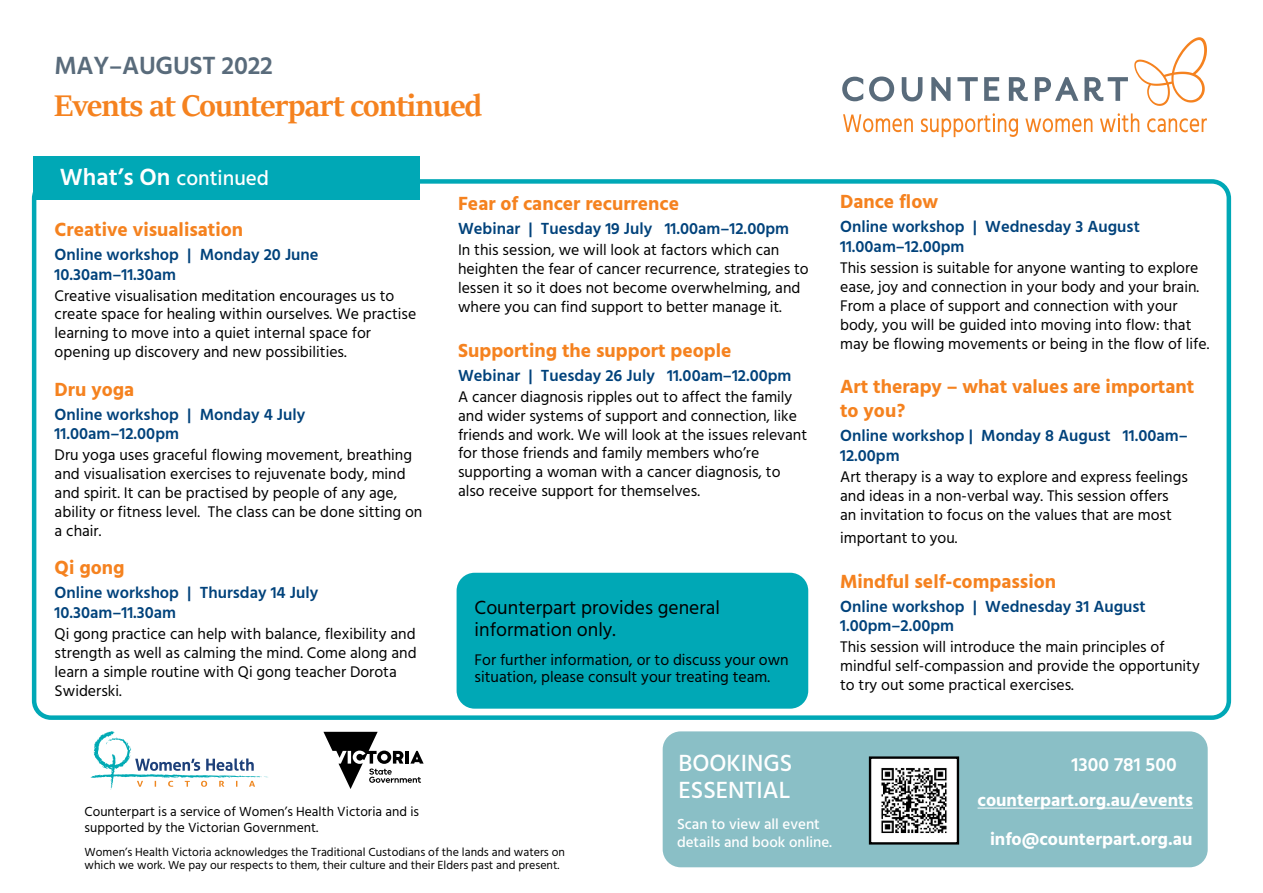
<style>
.page{position:relative;width:1263px;height:893px;background:#fff}
.page>*{position:absolute;margin:0;border:0;box-sizing:border-box;transform-origin:0 0}
.t1{font:700 33.75px "Sitka Banner";letter-spacing:-.02em;color:#f5821f}
.t2{font:600 25.5px "Hind";letter-spacing:-.01em;color:#596b7b}
.t3{font:500 24px/27px "Hind";color:#fff}
.t4{font:500 21px "Hind";color:#fff}
.t5{font:700 19.5px/23.4px "Hind";color:#f5821f}
.t6{font:19.5px/22.5px "Hind";color:#000}
.t7{font:600 19.5px "Hind";color:#fff}
.t8{font:700 18px/38.2px "Hind";color:#fff;text-align:right}
.t9{font:600 16.5px/19.8px "Hind";color:#00427b}
.t10{font:15.75px/18.9px "Hind";color:#000}
.t11{font:500 15px/18px "Hind";color:#fff}
.t12{font:13.5px/16.2px "Hind";color:#000}
.t13{font:12px/13.5px "Hind";color:#000}
.s1{font-size:24px}
.s2{font-weight:600;font-size:24px}
</style>
<div class="page">
<div style="left:32px;top:179px;width:1199px;height:541px;border:5px solid #00a8b6;border-radius:17px"></div>
<svg style="left:843px;top:114px;width:70px;height:18px"></svg>
<svg style="left:921px;top:113px;width:97px;height:24px"></svg>
<svg style="left:1025px;top:118px;width:67px;height:14px"></svg>
<svg style="left:1100px;top:113px;width:39px;height:19px"></svg>
<svg style="left:1147px;top:118px;width:60px;height:14px"></svg>
<svg style="left:842px;top:77px;width:21px;height:24px"></svg>
<svg style="left:869px;top:77px;width:25px;height:24px"></svg>
<svg style="left:902px;top:77px;width:20px;height:24px"></svg>
<svg style="left:931px;top:77px;width:19px;height:24px"></svg>
<svg style="left:957px;top:77px;width:21px;height:24px"></svg>
<svg style="left:984px;top:77px;width:15px;height:24px"></svg>
<svg style="left:1009px;top:77px;width:19px;height:24px"></svg>
<svg style="left:1035px;top:77px;width:43px;height:24px"></svg>
<svg style="left:1084px;top:77px;width:44px;height:24px"></svg>
<svg style="left:1134px;top:37px;width:73px;height:69px"></svg>
<div style="left:33px;top:156px;width:387px;height:44px;background:#00a8b6"></div>
<svg style="left:91px;top:731px;width:177px;height:59px"></svg>
<svg style="left:323px;top:732px;width:101px;height:57px"></svg>
<div style="left:663px;top:731px;width:545px;height:136px;background:#8abfc6;border-radius:18px"></div>
<hr style="left:977px;top:808px;width:216px;height:1px;background:#fff">
<img style="left:872px;top:759px;width:84px;height:82px">
<div style="left:869px;top:756px;width:90px;height:88px;border:2px solid #000"></div>
<div style="left:457px;top:573px;width:351px;height:136px;background:#00a8b6;border-radius:18px"></div>
<h2 class="t2" style="left:54px;top:55px;width:220px">MAY<span class="s1">–</span>AUGUST 2022</h2>
<h1 class="t1" style="left:54px;top:92px;width:430px">Events at Counterpart continued</h1>
<h3 class="t4" style="left:60px;top:170px;width:211px"><span class="s2">What’s On</span> continued</h3>
<p class="t5" style="left:55px;top:219px;width:190px">Creative visualisation</p>
<p class="t9" style="left:55px;top:245px;width:265px">Online workshop | Monday 20 June<br>10.30am–11.30am</p>
<p class="t10" style="left:55px;top:287px;width:363px">Creative visualisation meditation encourages us to create space for healing within ourselves. We practise learning to move into a quiet internal space for opening up discovery and new possibilities.</p>
<p class="t5" style="left:55px;top:379px;width:81px">Dru yoga</p>
<p class="t9" style="left:55px;top:405px;width:252px">Online workshop | Monday 4 July<br>11.00am–12.00pm</p>
<p class="t10" style="left:55px;top:447px;width:369px">Dru yoga uses graceful flowing movement, breathing and visualisation exercises to rejuvenate body, mind and spirit. It can be practised by people of any age, ability or fitness level. The class can be done sitting on a chair.</p>
<p class="t5" style="left:55px;top:557px;width:71px">Qi gong</p>
<p class="t9" style="left:55px;top:584px;width:265px">Online workshop | Thursday 14 July<br>10.30am–11.30am</p>
<p class="t10" style="left:55px;top:626px;width:363px">Qi gong practice can help with balance, flexibility and strength as well as calming the mind. Come along and learn a simple routine with Qi gong teacher Dorota Swiderski.</p>
<p class="t5" style="left:458px;top:193px;width:222px">Fear of cancer recurrence</p>
<p class="t9" style="left:458px;top:220px;width:332px">Webinar | Tuesday 19 July 11.00am–12.00pm</p>
<p class="t10" style="left:458px;top:242px;width:352px">In this session, we will look at factors which can heighten the fear of cancer recurrence, strategies to lessen it so it does not become overwhelming, and where you can find support to better manage it.</p>
<p class="t5" style="left:458px;top:340px;width:275px">Supporting the support people</p>
<p class="t9" style="left:458px;top:366px;width:335px">Webinar | Tuesday 26 July 11.00am–12.00pm</p>
<p class="t10" style="left:458px;top:388px;width:351px">A cancer diagnosis ripples out to affect the family and wider systems of support and connection, like friends and work. We will look at the issues relevant for those friends and family members who’re supporting a woman with a cancer diagnosis, to also receive support for themselves.</p>
<p class="t6" style="left:475px;top:597px;width:247px">Counterpart provides general information only.</p>
<p class="t10" style="left:475px;top:653px;width:316px;line-height:16.5px">For further information, or to discuss your own situation, please consult your treating team.</p>
<p class="t5" style="left:840px;top:191px;width:100px">Dance flow</p>
<p class="t9" style="left:840px;top:218px;width:301px">Online workshop | Wednesday 3 August<br>11.00am–12.00pm</p>
<p class="t10" style="left:840px;top:260px;width:371px">This session is suitable for anyone wanting to explore ease, joy and connection in your body and your brain.<br>From a place of support and connection with your body, you will be guided into moving into flow: that may be flowing movements or being in the flow of life.</p>
<p class="t5" style="left:840px;top:377px;width:356px">Art therapy – what values are important to you?</p>
<p class="t9" style="left:840px;top:427px;width:349px">Online workshop | Monday 8 August 11.00am–<br>12.00pm</p>
<p class="t10" style="left:840px;top:468px;width:349px">Art therapy is a way to explore and express feelings and ideas in a non-verbal way. This session offers an invitation to focus on the values that are most</p>
<p class="t10" style="left:840px;top:529px;width:119px">important to you.</p>
<p class="t5" style="left:840px;top:571px;width:218px">Mindful self-compassion</p>
<p class="t9" style="left:840px;top:597px;width:307px">Online workshop | Wednesday 31 August<br>1.00pm–2.00pm</p>
<p class="t10" style="left:840px;top:639px;width:361px">This session will introduce the main principles of mindful self-compassion and provide the opportunity to try out some practical exercises.</p>
<p class="t12" style="left:85px;top:804px;width:336px">Counterpart is a service of Women’s Health Victoria and is supported by the Victorian Government.</p>
<p class="t13" style="left:85px;top:846px;width:482px">Women’s Health Victoria acknowledges the Traditional Custodians of the lands and waters on which we work. We pay our respects to them, their culture and their Elders past and present.</p>
<h3 class="t3" style="left:678px;top:751px;width:115px">BOOKINGS<br>ESSENTIAL</h3>
<p class="t7" style="left:1071px;top:757px;width:107px">1300 781 500</p>
<p class="t8" style="left:977px;top:782px;width:217px">counterpart.org.au/events info@counterpart.org.au</p>
<p class="t11" style="left:677px;top:816px;width:157px">Scan to view all event details and book online.</p>
</div>
